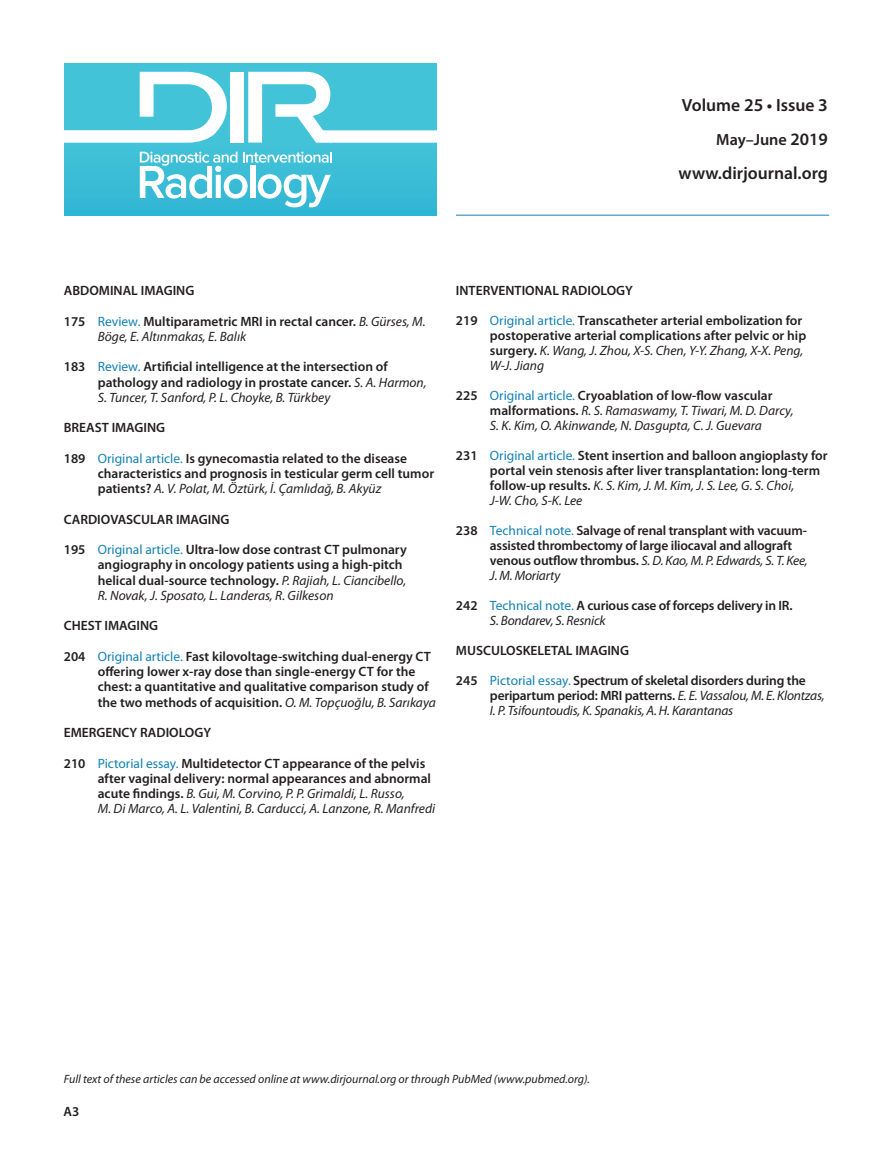
<style>
.page{position:relative;width:893px;height:1170px;background:#fff}
.page>*{position:absolute;margin:0;border:0;box-sizing:border-box;transform-origin:0 0}
.t1{font:600 17.7px "Myriad Pro";color:#231f20}
.t2{font:600 16.2px "Myriad Pro";color:#231f20}
.t3{font:600 13.5px/15.3px "Myriad Pro";color:#231f20}
.t4{font:italic 13.5px/15px "Myriad Pro";letter-spacing:-.005em;color:#231f20}
.t5{font:italic 12px "Myriad Pro";color:#231f20}
.s1{font-size:18px}
.s2{font-size:17.4px}
.s3{font-weight:400;color:#1181b4}
.s4{font-weight:400;font-style:italic}
.s5{font-weight:600;font-style:normal}
.s6{font-style:normal;color:#1181b4}
</style>
<div class="page">
<div style="left:65px;top:64px;width:371px;height:151px;background:linear-gradient(to bottom,#46c6d9,#36bad5)"></div>
<div style="left:230px;top:72px;width:14px;height:71px;background:#fff"></div>
<svg style="left:64px;top:72px;width:163px;height:71px"></svg>
<svg style="left:248px;top:72px;width:189px;height:71px"></svg>
<svg style="left:140px;top:152px;width:296px;height:63px"></svg>
<hr style="left:456px;top:215px;width:373px;height:1px;background:#1181b4">
<p class="t1" style="left:682px;top:94px;width:148px">Volume <span class="s1">25</span> • Issue <span class="s1">3</span></p>
<p class="t2" style="left:716px;top:129px;width:113px">May–June <span class="s2">2019</span></p>
<p class="t1" style="left:678px;top:162px;width:151px">www.dirjournal.org</p>
<p class="t3" style="left:64px;top:282px;width:132px">ABDOMINAL IMAGING</p>
<p class="t3" style="left:98px;top:313px;width:329px;text-indent:-34px">175 <span class="s3">Review.</span> Multiparametric MRI in rectal cancer. <span class="s4">B. Gürses, M.<br>Böge, E. Altınmakas, E. Balık</span></p>
<p class="t3" style="left:98px;top:359px;width:330px;text-indent:-34px">183 <span class="s3">Review.</span> Artificial intelligence at the intersection of pathology and radiology in prostate cancer. <span class="s4">S. A. Harmon,<br>S. Tuncer, T. Sanford, P. L. Choyke, B. Türkbey</span></p>
<p class="t3" style="left:64px;top:420px;width:103px">BREAST IMAGING</p>
<p class="t3" style="left:98px;top:450px;width:338px;text-indent:-34px">189 <span class="s3">Original article.</span> Is gynecomastia related to the disease characteristics and prognosis in testicular germ cell tumor patients? <span class="s4">A. V. Polat, M. Öztürk, İ. Çamlıdağ, B. Akyüz</span></p>
<p class="t3" style="left:64px;top:511px;width:167px">CARDIOVASCULAR IMAGING</p>
<p class="t3" style="left:98px;top:541px;width:310px;text-indent:-34px">195 <span class="s3">Original article.</span> Ultra-low dose contrast CT pulmonary angiography in oncology patients using a high-pitch helical dual-source technology. <span class="s4">P. Rajiah, L. Ciancibello, R. Novak, J. Sposato, L. Landeras, R. Gilkeson</span></p>
<p class="t3" style="left:64px;top:618px;width:96px">CHEST IMAGING</p>
<p class="t3" style="left:98px;top:648px;width:339px;text-indent:-34px">204 <span class="s3">Original article.</span> Fast kilovoltage-switching dual-energy CT offering lower x-ray dose than single-energy CT for the chest: a quantitative and qualitative comparison study of the two methods of acquisition. <span class="s4">O. M. Topçuoğlu, B. Sarıkaya</span></p>
<p class="t3" style="left:64px;top:724px;width:149px">EMERGENCY RADIOLOGY</p>
<p class="t3" style="left:98px;top:755px;width:339px;text-indent:-34px">210 <span class="s3">Pictorial essay.</span> Multidetector CT appearance of the pelvis after vaginal delivery: normal appearances and abnormal acute findings. <span class="s4">B. Gui, M. Corvino, P. P. Grimaldi, L. Russo,<br>M. Di Marco, A. L. Valentini, B. Carducci, A. Lanzone, R. Manfredi</span></p>
<p class="t3" style="left:456px;top:282px;width:179px">INTERVENTIONAL RADIOLOGY</p>
<p class="t3" style="left:490px;top:313px;width:318px;text-indent:-34px">219 <span class="s3">Original article.</span> Transcatheter arterial embolization for postoperative arterial complications after pelvic or hip surgery. <span class="s4">K. Wang, J. Zhou, X-S. Chen, Y-Y. Zhang, X-X. Peng, W-J. Jiang</span></p>
<p class="t4" style="left:490px;top:388px;width:305px;text-indent:-34px"><span class="s5">225</span> <span class="s6">Original article.</span> <span class="s5">Cryoablation of low-flow vascular malformations.</span> R. S. Ramaswamy, T. Tiwari, M. D. Darcy,<br>S. K. Kim, O. Akinwande, N. Dasgupta, C. J. Guevara</p>
<p class="t3" style="left:490px;top:448px;width:339px;text-indent:-34px">231 <span class="s3">Original article.</span> Stent insertion and balloon angioplasty for portal vein stenosis after liver transplantation: long-term follow-up results. <span class="s4">K. S. Kim, J. M. Kim, J. S. Lee, G. S. Choi,<br>J-W. Cho, S-K. Lee</span></p>
<p class="t3" style="left:490px;top:523px;width:319px;text-indent:-34px">238 <span class="s3">Technical note.</span> Salvage of renal transplant with vacuum&shy;assisted thrombectomy of large iliocaval and allograft venous outflow thrombus. <span class="s4">S. D. Kao, M. P. Edwards, S. T. Kee, J. M. Moriarty</span></p>
<p class="t3" style="left:490px;top:598px;width:304px;text-indent:-34px">242 <span class="s3">Technical note.</span> A curious case of forceps delivery in IR.<br><span class="s4">S. Bondarev, S. Resnick</span></p>
<p class="t3" style="left:456px;top:642px;width:175px">MUSCULOSKELETAL IMAGING</p>
<p class="t4" style="left:490px;top:673px;width:336px;text-indent:-34px"><span class="s5">245</span> <span class="s6">Pictorial essay.</span> <span class="s5">Spectrum of skeletal disorders during the peripartum period: MRI patterns.</span> E. E. Vassalou, M. E. Klontzas,<br>I. P. Tsifountoudis, K. Spanakis, A. H. Karantanas</p>
<p class="t5" style="left:64px;top:1071px;width:528px">Full text of these articles can be accessed online at www.dirjournal.org or through PubMed (www.pubmed.org).</p>
<p class="t3" style="left:64px;top:1103px;width:17px">A3</p>
</div>
